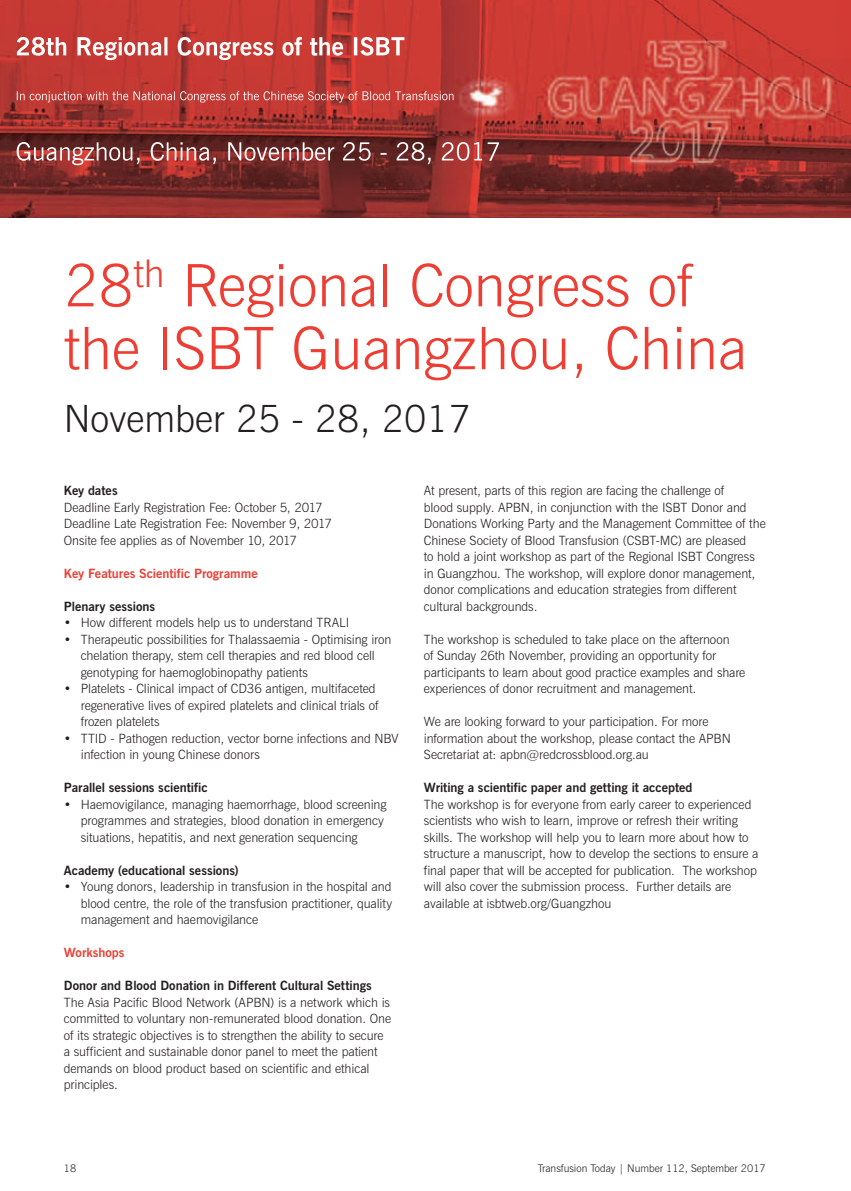
<style>
.page{position:relative;width:851px;height:1191px;background:#fff}
.page>*{position:absolute;margin:0;border:0;box-sizing:border-box;transform-origin:0 0}
.t1{font:300 58.5px/62.8px "News Gothic BT";color:#ee3e34}
.t2{font:300 37.5px "News Gothic BT";color:#231f20}
.t3{font:300 12.75px/16.5px "News Gothic BT";letter-spacing:-.005em;color:#231f20}
.t4{font:700 12.75px "News Gothic BT";letter-spacing:.005em;color:#231f20}
.t5{font:700 12.75px "News Gothic BT";letter-spacing:-.005em;color:#ee3e34}
.t6{font:300 10.5px "News Gothic BT";color:#231f20}
</style>
<div class="page">
<img style="left:0;top:0;width:850px;height:218px">
<h1 class="t1" style="left:64px;top:254px;width:684px">28<sup>th</sup> Regional Congress of the ISBT Guangzhou, China</h1>
<h2 class="t2" style="left:64px;top:396px;width:408px">November 25 - 28, 2017</h2>
<p class="t4" style="left:64px;top:483px;width:55px">key dates</p>
<p class="t3" style="left:64px;top:499px;width:270px">Deadline Early Registration Fee: October 5, 2017<br>Deadline Late Registration Fee: November 9, 2017<br>Onsite fee applies as of November 10, 2017</p>
<p class="t5" style="left:64px;top:565px;width:195px">key Features Scientific Programme</p>
<p class="t4" style="left:64px;top:598px;width:93px">Plenary sessions</p>
<p class="t3" style="left:64px;top:614px;width:287px">• How different models help us to understand TRALI</p>
<p class="t3" style="left:81px;top:631px;width:312px;text-indent:-17px">• Therapeutic possibilities for Thalassaemia - Optimising iron chelation therapy, stem cell therapies and red blood cell genotyping for haemoglobinopathy patients</p>
<p class="t3" style="left:81px;top:680px;width:299px;text-indent:-17px">• Platelets - Clinical impact of CD36 antigen, multifaceted regenerative lives of expired platelets and clinical trials of frozen platelets</p>
<p class="t3" style="left:81px;top:730px;width:319px;text-indent:-17px">• TTID - Pathogen reduction, vector borne infections and NBV infection in young Chinese donors</p>
<p class="t4" style="left:64px;top:780px;width:145px">Parallel sessions scientific</p>
<p class="t3" style="left:81px;top:796px;width:307px;text-indent:-17px">• Haemovigilance, managing haemorrhage, blood screening programmes and strategies, blood donation in emergency situations, hepatitis, and next generation sequencing</p>
<p class="t4" style="left:64px;top:862px;width:176px">academy (educational sessions)</p>
<p class="t3" style="left:81px;top:878px;width:313px;text-align:justify;text-indent:-17px">• Young donors, leadership in transfusion in the hospital and blood centre, the role of the transfusion practitioner, quality management and haemovigilance</p>
<p class="t5" style="left:64px;top:945px;width:62px">workshops</p>
<p class="t4" style="left:64px;top:978px;width:309px">donor and Blood donation in different Cultural Settings</p>
<p class="t3" style="left:64px;top:994px;width:329px">The Asia Pacific Blood Network (APBN) is a network which is committed to voluntary non-remunerated blood donation. One of its strategic objectives is to strengthen the ability to secure a sufficient and sustainable donor panel to meet the patient demands on blood product based on scientific and ethical principles.</p>
<p class="t3" style="left:424px;top:482px;width:343px">At present, parts of this region are facing the challenge of<br>blood supply. APBN, in conjunction with the ISBT Donor and Donations Working Party and the Management Committee of the Chinese Society of Blood Transfusion (CSBT-MC) are pleased<br>to hold a joint workshop as part of the Regional ISBT Congress in Guangzhou. The workshop, will explore donor management, donor complications and education strategies from different cultural backgrounds.</p>
<p class="t3" style="left:424px;top:631px;width:323px">The workshop is scheduled to take place on the afternoon<br>of Sunday 26th November, providing an opportunity for participants to learn about good practice examples and share experiences of donor recruitment and management.</p>
<p class="t3" style="left:424px;top:713px;width:308px">We are looking forward to your participation. For more information about the workshop, please contact the APBN<br>Secretariat at: apbn@redcrossblood.org.au</p>
<p class="t4" style="left:424px;top:780px;width:270px">writing a scientific paper and getting it accepted</p>
<p class="t3" style="left:424px;top:796px;width:336px">The workshop is for everyone from early career to experienced scientists who wish to learn, improve or refresh their writing skills. The workshop will help you to learn more about how to structure a manuscript, how to develop the sections to ensure a final paper that will be accepted for publication. The workshop will also cover the submission process. Further details are available at isbtweb.org/Guangzhou</p>
<p class="t6" style="left:64px;top:1161px;width:14px">18</p>
<p class="t6" style="left:537px;top:1161px;width:229px">Transfusion Today | Number 112, September 2017</p>
</div>
